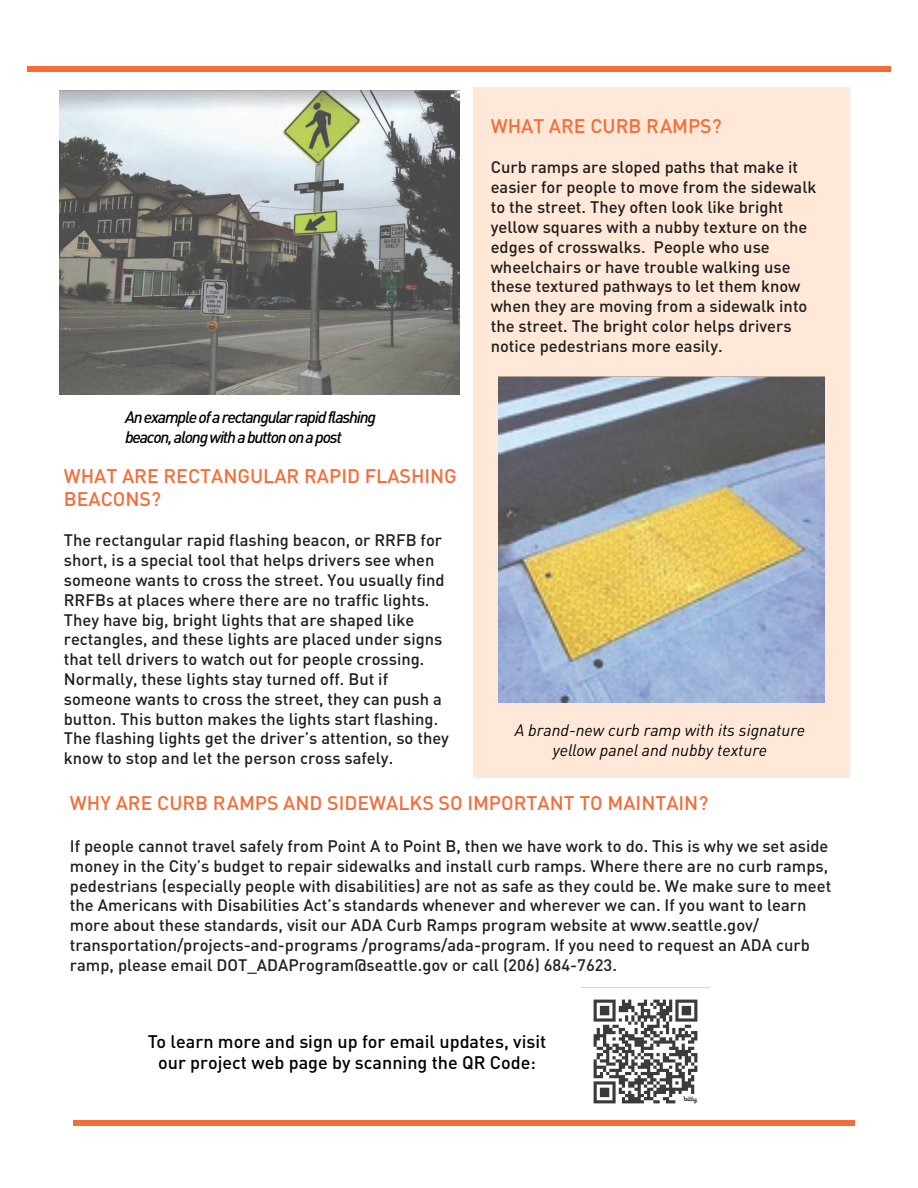
<style>
.page{position:relative;width:918px;height:1188px;background:#fff}
.page>*{position:absolute;margin:0;border:0;box-sizing:border-box;transform-origin:0 0}
.t1{font:500 19.5px/23.4px "DIN Pro";color:#f66c38}
.t2{font:500 18px/21.6px "DIN Pro";color:#000;text-align:center}
.t3{font:500 16.5px/19.8px "DIN Pro";color:#201f1f}
.t4{font:500 16.5px/19.8px "DIN Pro";color:#211f1f}
.t5{font:italic 500 16.5px/19.8px "DIN Pro";letter-spacing:-.075em;color:#000}
.t6{font:italic 16.5px/19.8px "DIN Pro";color:#000;text-align:center}
</style>
<div class="page">
<div style="left:27px;top:66px;width:864px;height:6px;background:#f66c38"></div>
<div style="left:73px;top:1120px;width:782px;height:5px;background:#f66c38"></div>
<img style="left:59px;top:90px;width:401px;height:305px">
<img style="left:582px;top:987px;width:128px;height:117px">
<div style="left:473px;top:87px;width:377px;height:691px;background:#ffe8d8"></div>
<img style="left:498px;top:376px;width:327px;height:327px">
<p class="t5" style="left:125px;top:405px;width:252px">An example of a rectangular rapid flashing beacon, alongwith a button on a post</p>
<p class="t1" style="left:64px;top:462px;width:395px">WHAT ARE RECTANGULAR RAPID FLASHING<br>BEACONS?</p>
<p class="t3" style="left:64px;top:529px;width:387px">The rectangular rapid flashing beacon, or RRFB for short, is a special tool that helps drivers see when someone wants to cross the street. You usually find RRFBs at places where there are no traffic lights.<br>They have big, bright lights that are shaped like rectangles, and these lights are placed under signs that tell drivers to watch out for people crossing.<br>Normally, these lights stay turned off. But if someone wants to cross the street, they can push a button. This button makes the lights start flashing.<br>The flashing lights get the driver’s attention, so they know to stop and let the person cross safely.</p>
<p class="t1" style="left:491px;top:112px;width:233px">WHAT ARE CURB RAMPS?</p>
<p class="t3" style="left:491px;top:155px;width:327px">Curb ramps are sloped paths that make it easier for people to move from the sidewalk to the street. They often look like bright yellow squares with a nubby texture on the edges of crosswalks. People who use wheelchairs or have trouble walking use these textured pathways to let them know when they are moving from a sidewalk into the street. The bright color helps drivers notice pedestrians more easily.</p>
<p class="t6" style="left:515px;top:719px;width:292px">A brand-new curb ramp with its signature yellow panel and nubby texture</p>
<p class="t1" style="left:70px;top:789px;width:640px">WHY ARE CURB RAMPS AND SIDEWALKS SO IMPORTANT TO MAINTAIN?</p>
<p class="t4" style="left:70px;top:834px;width:763px">If people cannot travel safely from Point A to Point B, then we have work to do. This is why we set aside money in the City’s budget to repair sidewalks and install curb ramps. Where there are no curb ramps, pedestrians (especially people with disabilities) are not as safe as they could be. We make sure to meet the Americans with Disabilities Act’s standards whenever and wherever we can. If you want to learn more about these standards, visit our ADA Curb Ramps program website at www.seattle.gov/ transportation/projects-and-programs /programs/ada-program. If you need to request an ADA curb ramp, please email DOT_ADAProgram@seattle.gov or call (206) 684-7623.</p>
<p class="t2" style="left:148px;top:1028px;width:400px">To learn more and sign up for email updates, visit our project web page by scanning the QR Code:</p>
</div>
